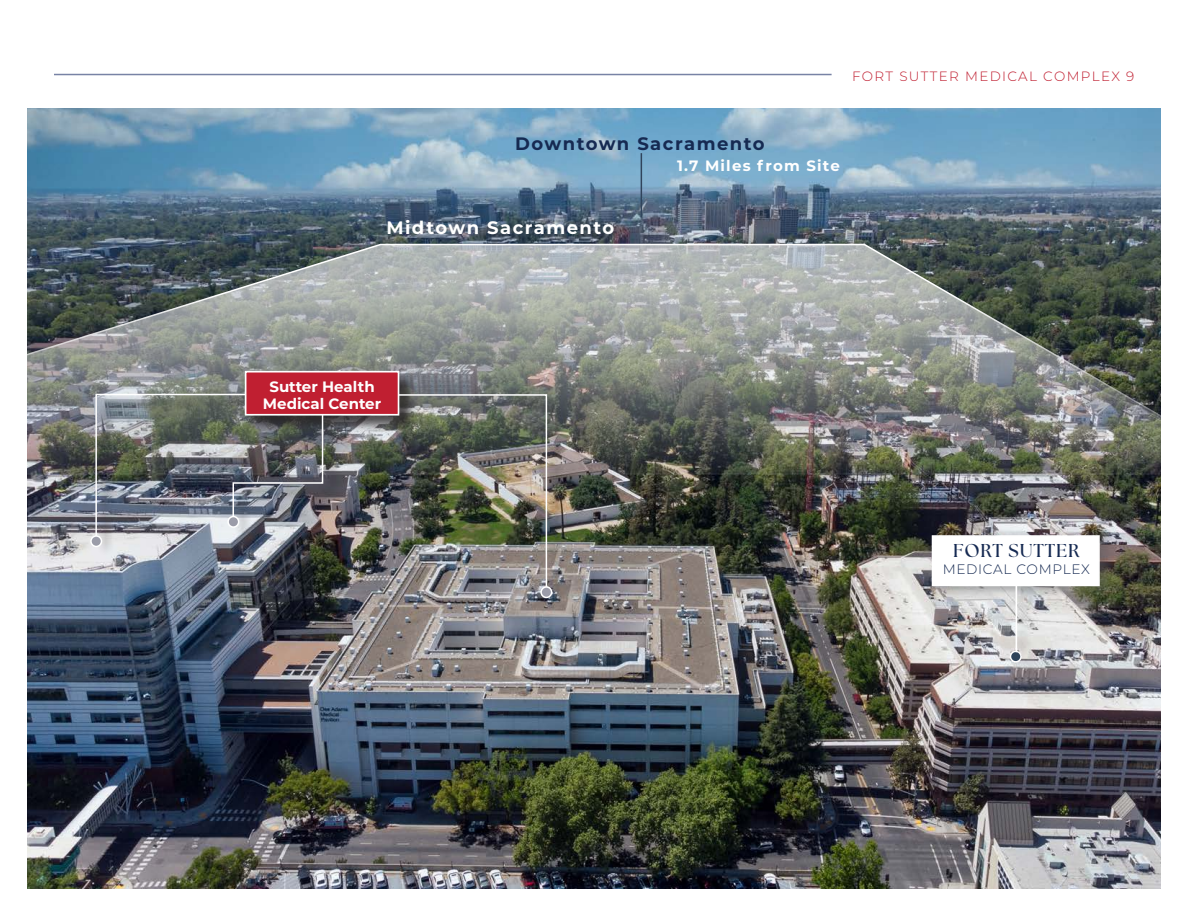
<style>
.page{position:relative;width:1188px;height:918px;background:#fff}
.page>*{position:absolute;margin:0;border:0;box-sizing:border-box;transform-origin:0 0}
.t1{font:700 18.6px "The Seasons";letter-spacing:.05em;color:#162a52}
.t2{font:700 18px "Montserrat";letter-spacing:.08em;color:#162a52}
.t3{font:700 18px "Montserrat";letter-spacing:.08em;color:#fff}
.t4{font:700 15px/16.4px "Montserrat";color:#fff;text-align:center}
.t5{font:700 15px "Montserrat";letter-spacing:.08em;color:#fff}
.t6{font:300 13.65px "Montserrat";letter-spacing:.05em;color:#162a52}
.t7{font:300 13.5px "Montserrat";letter-spacing:.1em;color:#c01f31}
</style>
<div class="page">
<hr style="left:54px;top:74px;width:778px;height:1px;background:#7883a5">
<img style="left:27px;top:108px;width:1134px;height:781px">
<img style="left:27px;top:243px;width:1134px;height:233px">
<hr style="left:641px;top:153px;width:1px;height:64px;background:#30445c">
<div style="left:97px;top:372px;width:468px;height:239px;background:#231f20;opacity:.75"></div>
<img style="left:397px;top:393px;width:151px;height:202px">
<img style="left:95px;top:393px;width:255px;height:149px">
<div style="left:246px;top:372px;width:153px;height:43px;background:#c01f31"></div>
<div style="left:245px;top:371px;width:154px;height:45px;border:2px solid #fff"></div>
<div style="left:91px;top:536px;width:10px;height:10px;background:#9b9ca9;border-radius:50%"></div>
<div style="left:90px;top:535px;width:12px;height:12px;border:2px solid #fff;border-radius:50%"></div>
<div style="left:541px;top:587px;width:11px;height:10px;background:#9b9ca9;border-radius:50%"></div>
<div style="left:540px;top:586px;width:12px;height:12px;border:2px solid #fff;border-radius:50%"></div>
<div style="left:228px;top:517px;width:11px;height:10px;background:#9b9ca9;border-radius:50%"></div>
<div style="left:227px;top:516px;width:12px;height:12px;border:2px solid #fff;border-radius:50%"></div>
<div style="left:929px;top:530px;width:186px;height:135px;background:#57585a;opacity:.5"></div>
<hr style="left:1016px;top:556px;width:1px;height:96px;background:#fff">
<div style="left:932px;top:535px;width:168px;height:51px;background:#fff;border:2px solid #fff"></div>
<p class="t7" style="left:852px;top:68px;width:284px">FORT SUTTER MEDICAL COMPLEX 9</p>
<h2 class="t2" style="left:515px;top:131px;width:251px">Downtown Sacramento</h2>
<h2 class="t3" style="left:386px;top:215px;width:229px">Midtown Sacramento</h2>
<p class="t5" style="left:677px;top:155px;width:164px">1.7 Miles from Site</p>
<p class="t4" style="left:263px;top:378px;width:120px">Sutter Health<br>Medical Center</p>
<h1 class="t1" style="left:953px;top:538px;width:128px">FORT SUTTER</h1>
<p class="t6" style="left:943px;top:560px;width:149px">MEDICAL COMPLEX</p>
</div>
